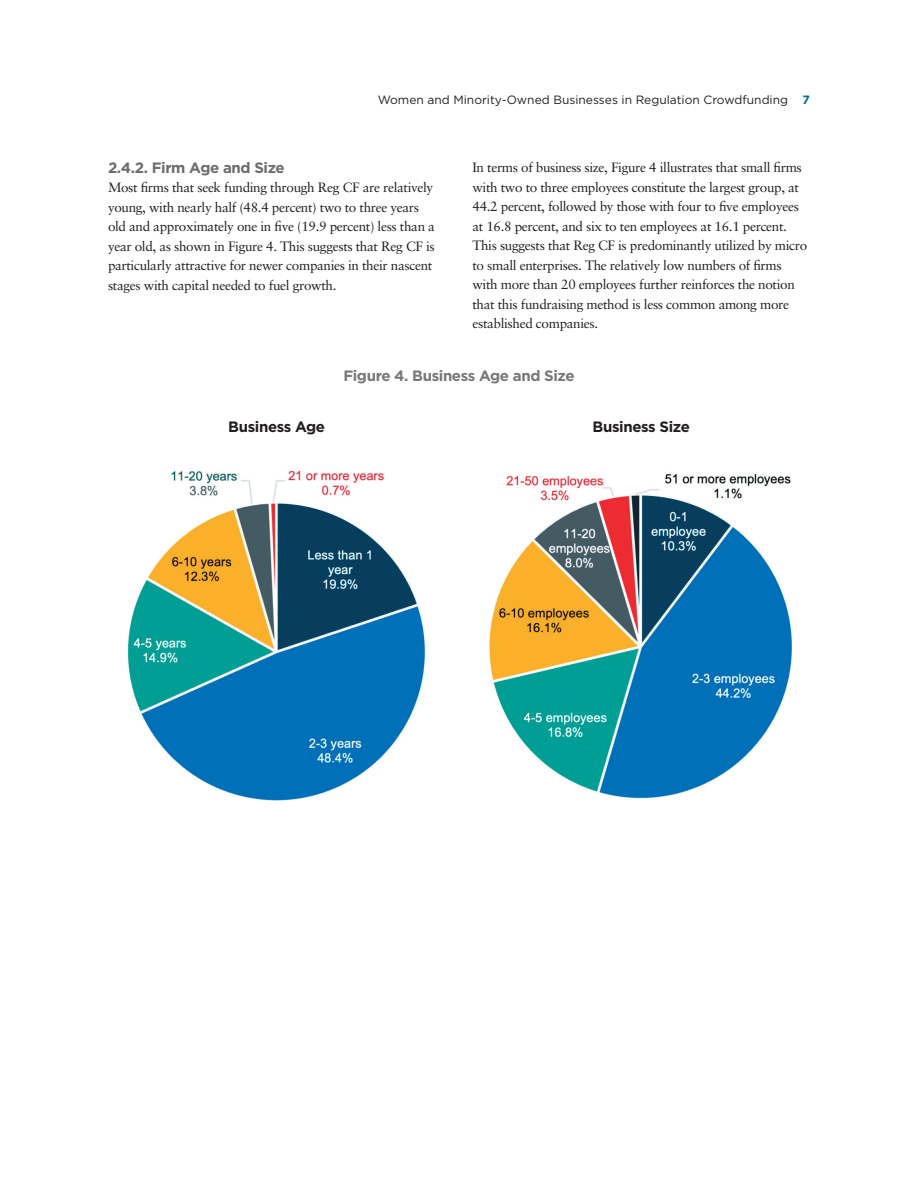
<style>
.page{position:relative;width:918px;height:1188px;background:#fff}
.page>*{position:absolute;margin:0;border:0;box-sizing:border-box;transform-origin:0 0}
.Heading_2{font:700 15px "Gotham";letter-spacing:-.025em;color:#76787b}
.Heading_2-2{font:700 15px "Gotham";letter-spacing:-.025em;color:#231f20}
.Heading_2-3{font:700 15px "Gotham";letter-spacing:-.025em;color:#6c6d70}
.Body_Text{font:13.5px/19.5px "Sabon LT Pro";letter-spacing:-.025em;color:#231f20}
.t1{font:12px "Gotham";color:#231f20}
.s1{font-weight:700;color:#006e8c}
</style>
<div class="page">
<img style="left:127px;top:470px;width:298px;height:331px">
<img style="left:489px;top:473px;width:304px;height:326px">
<p class="t1" style="left:378px;top:92px;width:434px">Women and Minority-Owned Businesses in Regulation Crowdfunding <span class="s1">7</span></p>
<p class="Heading_2-3" style="left:108px;top:159px;width:178px">2.4.2. Firm Age and Size</p>
<p class="Body_Text" style="left:108px;top:178px;width:329px">Most firms that seek funding through Reg CF are relatively young, with nearly half (48.4 percent) two to three years old and approximately one in five (19.9 percent) less than a year old, as shown in Figure 4. This suggests that Reg CF is particularly attractive for newer companies in their nascent stages with capital needed to fuel growth.</p>
<p class="Body_Text" style="left:472px;top:158px;width:336px">In terms of business size, Figure 4 illustrates that small firms with two to three employees constitute the largest group, at 44.2 percent, followed by those with four to five employees at 16.8 percent, and six to ten employees at 16.1 percent.<br>This suggests that Reg CF is predominantly utilized by micro to small enterprises. The relatively low numbers of firms with more than 20 employees further reinforces the notion that this fundraising method is less common among more established companies.</p>
<p class="Heading_2" style="left:343px;top:367px;width:233px">Figure 4. Business Age and Size</p>
<p class="Heading_2-2" style="left:228px;top:418px;width:98px">Business Age</p>
<p class="Heading_2-2" style="left:593px;top:418px;width:99px">Business Size</p>
</div>
